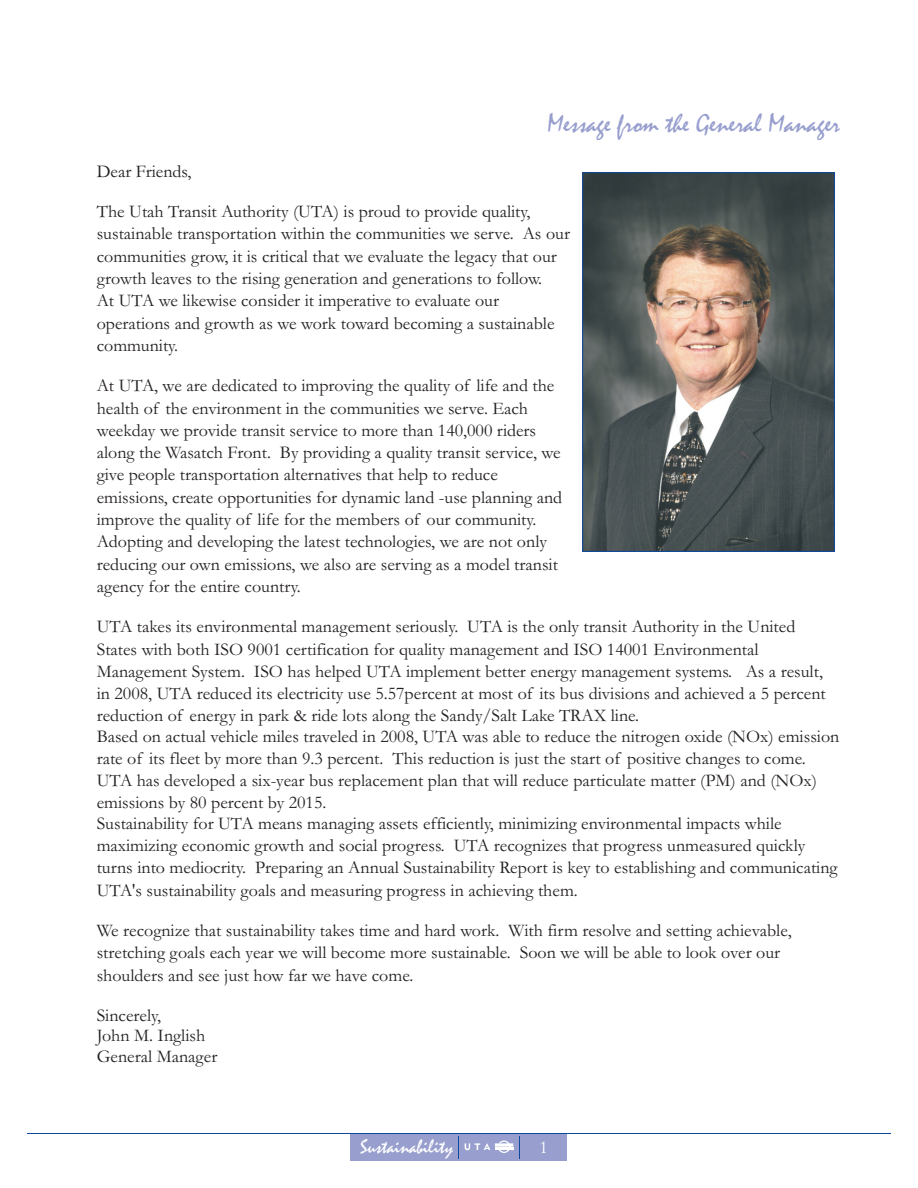
<style>
.page{position:relative;width:918px;height:1188px;background:#fff}
.page>*{position:absolute;margin:0;border:0;box-sizing:border-box;transform-origin:0 0}
.t1{font:27px "Mistral";color:#989fce}
.t2{font:19.95px "Mistral";color:#fff}
.t3{font:18px/22.2px "Garamond";color:#231f20}
.t4{font:18px "Garamond";color:#fff}
</style>
<div class="page">
<div style="left:351px;top:1133px;width:216px;height:28px;background:#989fce"></div>
<hr style="left:27px;top:1133px;width:864px;height:1px;background:#0f499d">
<svg style="left:464px;top:1140px;width:49px;height:13px"></svg>
<svg style="left:519px;top:1136px;width:1px;height:23px"></svg>
<img style="left:584px;top:174px;width:249px;height:376px">
<div style="left:582px;top:172px;width:253px;height:380px;border:1px solid #0f499d"></div>
<h1 class="t1" style="left:548px;top:115px;width:294px">Message from the General Manager</h1>
<p class="t3" style="left:97px;top:162px;width:96px">Dear Friends,</p>
<p class="t3" style="left:97px;top:203px;width:475px">The Utah Transit Authority (UTA) is proud to provide quality, sustainable transportation within the communities we serve. As our communities grow, it is critical that we evaluate the legacy that our growth leaves to the rising generation and generations to follow.<br>At UTA we likewise consider it imperative to evaluate our operations and growth as we work toward becoming a sustainable community.</p>
<p class="t3" style="left:97px;top:377px;width:467px">At UTA, we are dedicated to improving the quality of life and the health of the environment in the communities we serve. Each weekday we provide transit service to more than 140,000 riders along the Wasatch Front. By providing a quality transit service, we give people transportation alternatives that help to reduce emissions, create opportunities for dynamic land -use planning and improve the quality of life for the members of our community.<br>Adopting and developing the latest technologies, we are not only reducing our own emissions, we also are serving as a model transit agency for the entire country.</p>
<p class="t3" style="left:97px;top:618px;width:731px">UTA takes its environmental management seriously. UTA is the only transit Authority in the United States with both ISO 9001 certification for quality management and ISO 14001 Environmental Management System. ISO has helped UTA implement better energy management systems. As a result, in 2008, UTA reduced its electricity use 5.57percent at most of its bus divisions and achieved a 5 percent reduction of energy in park &amp; ride lots along the Sandy/Salt Lake TRAX line.</p>
<p class="t3" style="left:97px;top:727px;width:744px">Based on actual vehicle miles traveled in 2008, UTA was able to reduce the nitrogen oxide (NOx) emission rate of its fleet by more than 9.3 percent. This reduction is just the start of positive changes to come.<br>UTA has developed a six-year bus replacement plan that will reduce particulate matter (PM) and (NOx) emissions by 80 percent by 2015.</p>
<p class="t3" style="left:97px;top:814px;width:742px">Sustainability for UTA means managing assets efficiently, minimizing environmental impacts while maximizing economic growth and social progress. UTA recognizes that progress unmeasured quickly turns into mediocrity. Preparing an Annual Sustainability Report is key to establishing and communicating UTA's sustainability goals and measuring progress in achieving them.</p>
<p class="t3" style="left:97px;top:921px;width:696px">We recognize that sustainability takes time and hard work. With firm resolve and setting achievable, stretching goals each year we will become more sustainable. Soon we will be able to look over our shoulders and see just how far we have come.</p>
<p class="t3" style="left:97px;top:1007px;width:122px;line-height:20.2px">Sincerely,<br>John M. Inglish<br>General Manager</p>
<p class="t2" style="left:361px;top:1140px;width:94px">Sustainability</p>
<p class="t4" style="left:540px;top:1141px;width:10px">1</p>
</div>
